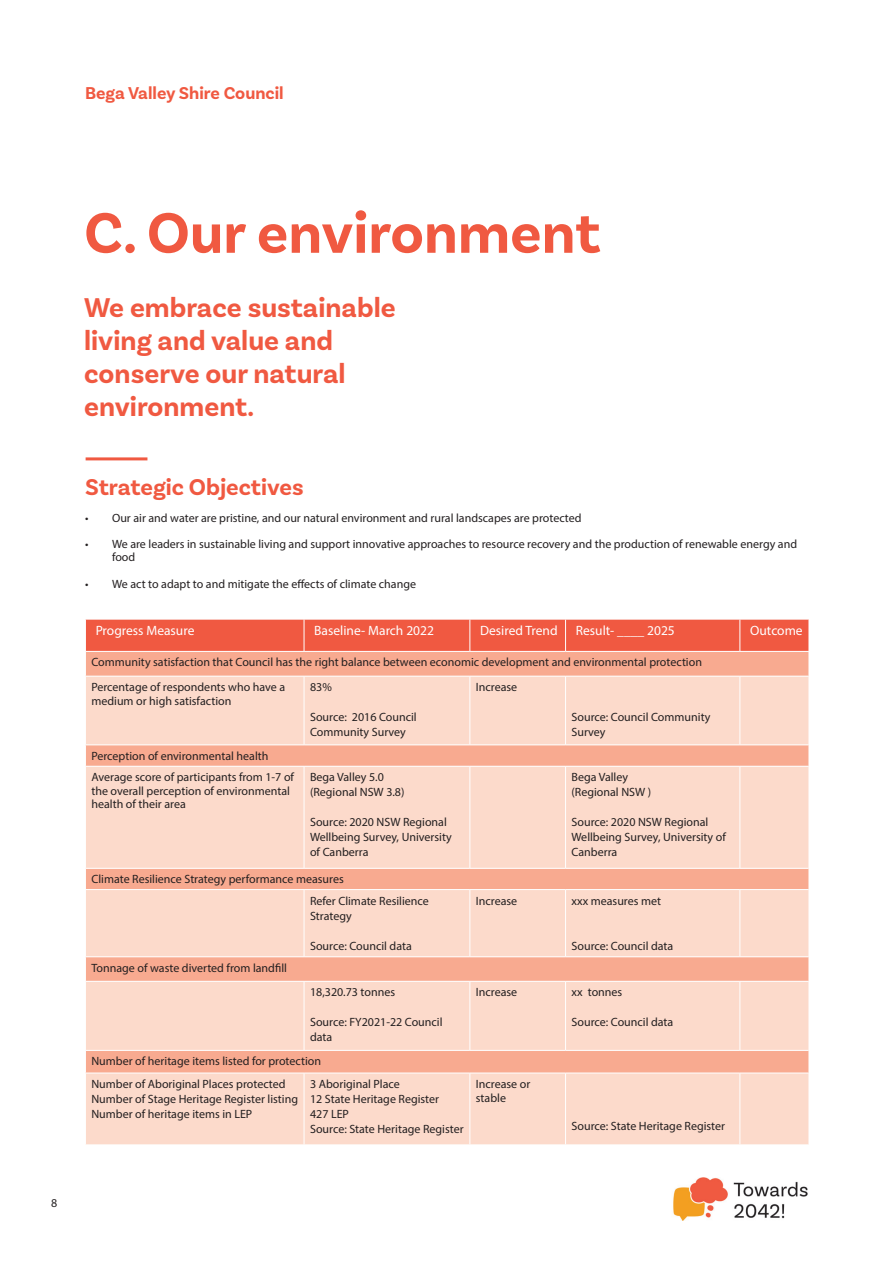
<style>
.page{position:relative;width:893px;height:1263px;background:#fff}
.page>*{position:absolute;margin:0;border:0;box-sizing:border-box;transform-origin:0 0}
.t1{font:700 60px "Basic Sans";color:#f05941}
.t2{font:700 28.5px/33px "Basic Sans";color:#f05941}
.t3{font:700 24px "Basic Sans";color:#f05941}
.t4{font:700 18px "Basic Sans";color:#f05941}
.t5{font:13.5px "Myriad Pro";color:#fff}
.t6{font:12px/15px "Myriad Pro";color:#231f20}
</style>
<div class="page">
<img style="left:673px;top:1178px;width:135px;height:43px">
<hr style="left:86px;top:457px;width:61px;height:3px;background:#f05941">
<svg style="left:86px;top:677px;width:723px;height:467px;background:#fbd1c0"></svg>
<hr style="left:304px;top:676px;width:1px;height:68px;background:#fff">
<hr style="left:304px;top:767px;width:1px;height:101px;background:#fff">
<hr style="left:469px;top:676px;width:1px;height:68px;background:#fff">
<hr style="left:469px;top:767px;width:1px;height:101px;background:#fff">
<hr style="left:565px;top:676px;width:1px;height:68px;background:#fff">
<hr style="left:565px;top:767px;width:1px;height:101px;background:#fff">
<svg style="left:85px;top:620px;width:724px;height:56px;background:#f37d65"></svg>
<hr style="left:739px;top:676px;width:1px;height:68px;background:#fff">
<hr style="left:739px;top:767px;width:1px;height:101px;background:#fff">
<hr style="left:304px;top:890px;width:1px;height:66px;background:#fff">
<hr style="left:304px;top:982px;width:1px;height:68px;background:#fff">
<hr style="left:304px;top:1073px;width:1px;height:71px;background:#fff">
<hr style="left:469px;top:890px;width:1px;height:66px;background:#fff">
<hr style="left:469px;top:982px;width:1px;height:68px;background:#fff">
<hr style="left:469px;top:1073px;width:1px;height:71px;background:#fff">
<hr style="left:565px;top:890px;width:1px;height:66px;background:#fff">
<hr style="left:565px;top:982px;width:1px;height:68px;background:#fff">
<hr style="left:565px;top:1073px;width:1px;height:71px;background:#fff">
<hr style="left:739px;top:890px;width:1px;height:66px;background:#fff">
<hr style="left:739px;top:982px;width:1px;height:68px;background:#fff">
<hr style="left:739px;top:1073px;width:1px;height:71px;background:#fff">
<hr style="left:85px;top:619px;width:1px;height:32px;background:#fff">
<hr style="left:304px;top:619px;width:1px;height:32px;background:#fff">
<hr style="left:469px;top:619px;width:1px;height:32px;background:#fff">
<hr style="left:565px;top:619px;width:1px;height:32px;background:#fff">
<hr style="left:739px;top:619px;width:1px;height:32px;background:#fff">
<hr style="left:85px;top:651px;width:219px;height:1px;background:#fff">
<hr style="left:85px;top:744px;width:219px;height:1px;background:#fff">
<hr style="left:85px;top:766px;width:219px;height:1px;background:#fff">
<hr style="left:85px;top:868px;width:219px;height:1px;background:#fff">
<hr style="left:85px;top:889px;width:219px;height:1px;background:#fff">
<hr style="left:85px;top:956px;width:219px;height:1px;background:#fff">
<hr style="left:85px;top:981px;width:219px;height:1px;background:#fff">
<hr style="left:85px;top:1050px;width:219px;height:1px;background:#fff">
<hr style="left:85px;top:1073px;width:219px;height:1px;background:#fff">
<hr style="left:304px;top:651px;width:166px;height:1px;background:#fff">
<hr style="left:304px;top:744px;width:166px;height:1px;background:#fff">
<hr style="left:304px;top:766px;width:166px;height:1px;background:#fff">
<hr style="left:304px;top:868px;width:166px;height:1px;background:#fff">
<hr style="left:304px;top:889px;width:166px;height:1px;background:#fff">
<hr style="left:304px;top:956px;width:166px;height:1px;background:#fff">
<hr style="left:304px;top:981px;width:166px;height:1px;background:#fff">
<hr style="left:304px;top:1050px;width:166px;height:1px;background:#fff">
<hr style="left:304px;top:1073px;width:166px;height:1px;background:#fff">
<hr style="left:470px;top:651px;width:96px;height:1px;background:#fff">
<hr style="left:470px;top:744px;width:96px;height:1px;background:#fff">
<hr style="left:470px;top:766px;width:96px;height:1px;background:#fff">
<hr style="left:470px;top:868px;width:96px;height:1px;background:#fff">
<hr style="left:470px;top:889px;width:96px;height:1px;background:#fff">
<hr style="left:470px;top:956px;width:96px;height:1px;background:#fff">
<hr style="left:470px;top:981px;width:96px;height:1px;background:#fff">
<hr style="left:470px;top:1050px;width:96px;height:1px;background:#fff">
<hr style="left:470px;top:1073px;width:96px;height:1px;background:#fff">
<hr style="left:566px;top:651px;width:174px;height:1px;background:#fff">
<hr style="left:740px;top:651px;width:69px;height:1px;background:#fff">
<hr style="left:566px;top:744px;width:174px;height:1px;background:#fff">
<hr style="left:740px;top:744px;width:69px;height:1px;background:#fff">
<hr style="left:566px;top:766px;width:174px;height:1px;background:#fff">
<hr style="left:740px;top:766px;width:69px;height:1px;background:#fff">
<hr style="left:566px;top:868px;width:174px;height:1px;background:#fff">
<hr style="left:740px;top:868px;width:69px;height:1px;background:#fff">
<hr style="left:566px;top:889px;width:174px;height:1px;background:#fff">
<hr style="left:740px;top:889px;width:69px;height:1px;background:#fff">
<hr style="left:566px;top:956px;width:174px;height:1px;background:#fff">
<hr style="left:740px;top:956px;width:69px;height:1px;background:#fff">
<hr style="left:566px;top:981px;width:174px;height:1px;background:#fff">
<hr style="left:740px;top:981px;width:69px;height:1px;background:#fff">
<hr style="left:566px;top:1050px;width:174px;height:1px;background:#fff">
<hr style="left:740px;top:1050px;width:69px;height:1px;background:#fff">
<hr style="left:566px;top:1073px;width:174px;height:1px;background:#fff">
<hr style="left:740px;top:1073px;width:69px;height:1px;background:#fff">
<h3 class="t4" style="left:85px;top:82px;width:200px">Bega Valley Shire Council</h3>
<p class="t6" style="left:51px;top:1195px;width:8px">8</p>
<h1 class="t1" style="left:84px;top:196px;width:518px">C. Our environment</h1>
<h2 class="t2" style="left:84px;top:291px;width:313px">We embrace sustainable living and value and conserve our natural environment.</h2>
<h3 class="t3" style="left:85px;top:473px;width:220px">Strategic Objectives</h3>
<p class="t6" style="left:85px;top:510px;width:498px">• Our air and water are pristine, and our natural environment and rural landscapes are protected</p>
<p class="t6" style="left:112px;top:537px;width:687px;line-height:13.5px;text-indent:-27px">• We are leaders in sustainable living and support innovative approaches to resource recovery and the production of renewable energy and food</p>
<p class="t6" style="left:85px;top:576px;width:333px">• We act to adapt to and mitigate the effects of climate change</p>
<p class="t5" style="left:96px;top:622px;width:100px">Progress Measure</p>
<p class="t5" style="left:314px;top:622px;width:121px">Baseline- March 2022</p>
<p class="t5" style="left:480px;top:622px;width:79px">Desired Trend</p>
<p class="t5" style="left:576px;top:622px;width:101px">Result- ____ 2025</p>
<p class="t5" style="left:750px;top:622px;width:54px">Outcome</p>
<p class="t6" style="left:91px;top:650px;width:612px;line-height:24.8px">Community satisfaction that Council has the right balance between economic development and environmental protection<br>Percentage of respondents who have a</p>
<p class="t6" style="left:91px;top:693px;width:142px">medium or high satisfaction</p>
<p class="t6" style="left:476px;top:679px;width:43px">Increase</p>
<p class="t6" style="left:310px;top:679px;width:23px">83%</p>
<p class="t6" style="left:310px;top:709px;width:108px">Source: 2016 Council<br>Community Survey</p>
<p class="t6" style="left:572px;top:709px;width:140px">Source: Council Community<br>Survey</p>
<p class="t6" style="left:91px;top:745px;width:204px;line-height:21.3px">Perception of environmental health<br>Average score of participants from 1-7 of</p>
<p class="t6" style="left:91px;top:784px;width:200px;line-height:13.5px">the overall perception of environmental health of their area</p>
<p class="t6" style="left:310px;top:769px;width:96px">Bega Valley 5.0 (Regional NSW 3.8)</p>
<p class="t6" style="left:310px;top:814px;width:143px">Source: 2020 NSW Regional<br>Wellbeing Survey, University of Canberra</p>
<p class="t6" style="left:310px;top:868px;width:120px;line-height:21.3px;text-indent:-219px">Climate Resilience Strategy performance measures<br>Refer Climate Resilience</p>
<p class="t6" style="left:310px;top:908px;width:43px">Strategy</p>
<p class="t6" style="left:310px;top:938px;width:103px">Source: Council data</p>
<p class="t6" style="left:91px;top:960px;width:197px">Tonnage of waste diverted from landfill</p>
<p class="t6" style="left:310px;top:984px;width:87px">18,320.73 tonnes</p>
<p class="t6" style="left:310px;top:1014px;width:134px">Source: FY2021-22 Council data</p>
<p class="t6" style="left:572px;top:769px;width:81px">Bega Valley (Regional NSW )</p>
<p class="t6" style="left:572px;top:814px;width:156px">Source: 2020 NSW Regional<br>Wellbeing Survey, University of<br>Canberra</p>
<p class="t6" style="left:476px;top:893px;width:43px">Increase</p>
<p class="t6" style="left:572px;top:893px;width:91px">xxx measures met</p>
<p class="t6" style="left:572px;top:938px;width:103px">Source: Council data</p>
<p class="t6" style="left:476px;top:984px;width:43px">Increase</p>
<p class="t6" style="left:572px;top:984px;width:52px">xx tonnes</p>
<p class="t6" style="left:572px;top:1014px;width:103px">Source: Council data</p>
<p class="t6" style="left:91px;top:1050px;width:231px;line-height:22.6px">Number of heritage items listed for protection<br>Number of Aboriginal Places protected</p>
<p class="t6" style="left:91px;top:1091px;width:208px">Number of Stage Heritage Register listing<br>Number of heritage items in LEP</p>
<p class="t6" style="left:310px;top:1076px;width:155px">3 Aboriginal Place<br>12 State Heritage Register<br>427 LEP<br>Source: State Heritage Register</p>
<p class="t6" style="left:476px;top:1077px;width:56px;line-height:13.5px">Increase or stable</p>
<p class="t6" style="left:572px;top:1118px;width:155px">Source: State Heritage Register</p>
</div>
